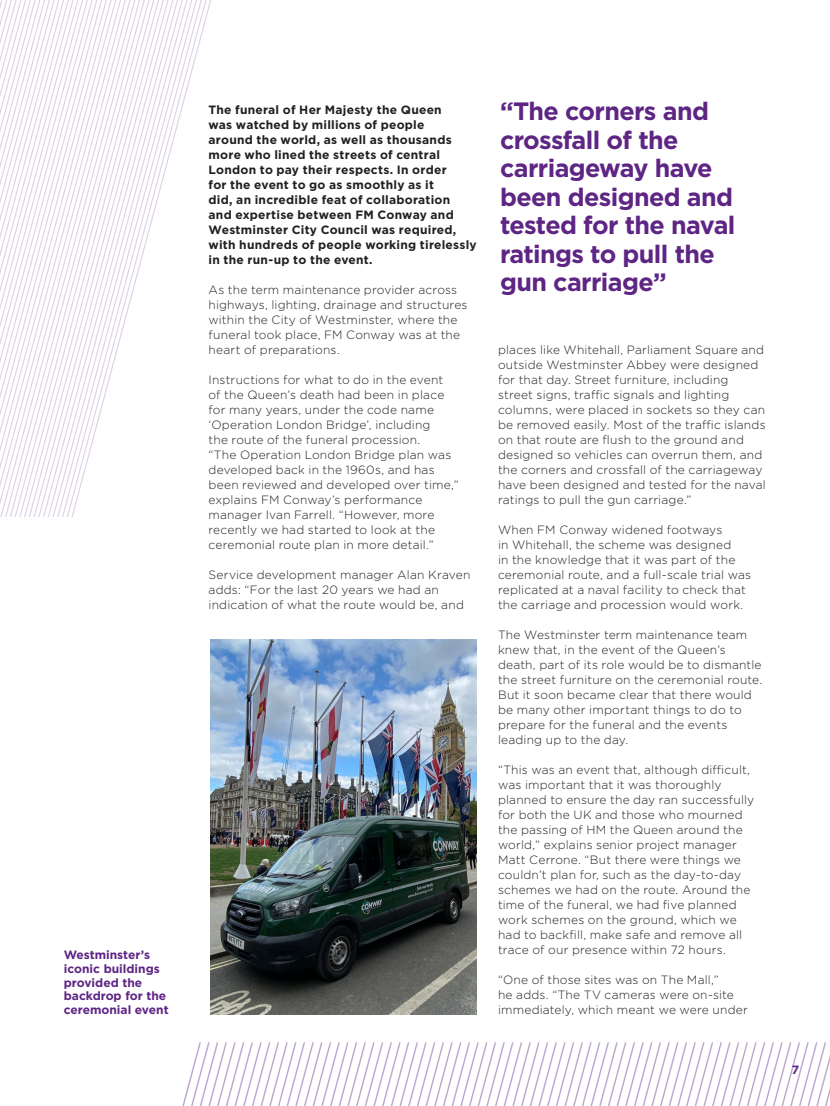
<style>
.page{position:relative;width:830px;height:1106px;background:#fff}
.page>*{position:absolute;margin:0;border:0;box-sizing:border-box;transform-origin:0 0}
.t1{font:700 25.05px/28.5px "Gotham";letter-spacing:-.025em;color:#5e2584}
.body{font:300 12px/15px "Gotham";letter-spacing:.015em;color:#231f20}
.body-2{font:700 12px/15px "Gotham";letter-spacing:.02em;color:#231f20}
.t2{font:700 12px/14px "Gotham";color:#5e2584}
</style>
<div class="page">
<svg style="left:0;top:0;width:211px;height:517px"></svg>
<svg style="left:182px;top:1042px;width:647px;height:64px"></svg>
<img style="left:211px;top:639px;width:265px;height:375px">
<p class="t2" style="left:64px;top:947px;width:106px">Westminster’s iconic buildings provided the backdrop for the ceremonial event</p>
<p class="body-2" style="left:208px;top:102px;width:269px">The funeral of Her Majesty the Queen<br>was watched by millions of people<br>around the world, as well as thousands more who lined the streets of central London to pay their respects. In order<br>for the event to go as smoothly as it<br>did, an incredible feat of collaboration<br>and expertise between FM Conway and Westminster City Council was required, with hundreds of people working tirelessly in the run-up to the event.</p>
<p class="body" style="left:208px;top:282px;width:260px">As the term maintenance provider across highways, lighting, drainage and structures within the City of Westminster, where the funeral took place, FM Conway was at the heart of preparations.</p>
<p class="body" style="left:208px;top:372px;width:251px">Instructions for what to do in the event<br>of the Queen’s death had been in place for many years, under the code name ‘Operation London Bridge’, including<br>the route of the funeral procession.<br>“The Operation London Bridge plan was developed back in the 1960s, and has been reviewed and developed over time,” explains FM Conway’s performance manager Ivan Farrell. “However, more recently we had started to look at the ceremonial route plan in more detail.”</p>
<p class="body" style="left:208px;top:567px;width:263px">Service development manager Alan Kraven adds: “For the last 20 years we had an indication of what the route would be, and</p>
<p class="t1" style="left:500px;top:97px;width:237px">“The corners and crossfall of the carriageway have been designed and tested for the naval ratings to pull the gun carriage”</p>
<p class="body" style="left:497px;top:342px;width:269px">places like Whitehall, Parliament Square and outside Westminster Abbey were designed for that day. Street furniture, including street signs, traffic signals and lighting columns, were placed in sockets so they can be removed easily. Most of the traffic islands on that route are flush to the ground and designed so vehicles can overrun them, and the corners and crossfall of the carriageway have been designed and tested for the naval ratings to pull the gun carriage.”</p>
<p class="body" style="left:497px;top:522px;width:254px">When FM Conway widened footways<br>in Whitehall, the scheme was designed<br>in the knowledge that it was part of the ceremonial route, and a full-scale trial was replicated at a naval facility to check that the carriage and procession would work.</p>
<p class="body" style="left:497px;top:627px;width:266px">The Westminster term maintenance team knew that, in the event of the Queen’s death, part of its role would be to dismantle the street furniture on the ceremonial route.<br>But it soon became clear that there would be many other important things to do to prepare for the funeral and the events leading up to the day.</p>
<p class="body" style="left:497px;top:762px;width:258px">“This was an event that, although difficult, was important that it was thoroughly planned to ensure the day ran successfully for both the UK and those who mourned the passing of HM the Queen around the world,” explains senior project manager Matt Cerrone. “But there were things we couldn’t plan for, such as the day-to-day schemes we had on the route. Around the time of the funeral, we had five planned work schemes on the ground, which we had to backfill, make safe and remove all trace of our presence within 72 hours.</p>
<p class="body" style="left:497px;top:972px;width:251px">“One of those sites was on The Mall,”<br>he adds. “The TV cameras were on-site immediately, which meant we were under</p>
<p class="t2" style="left:791px;top:1063px;width:9px">7</p>
</div>
